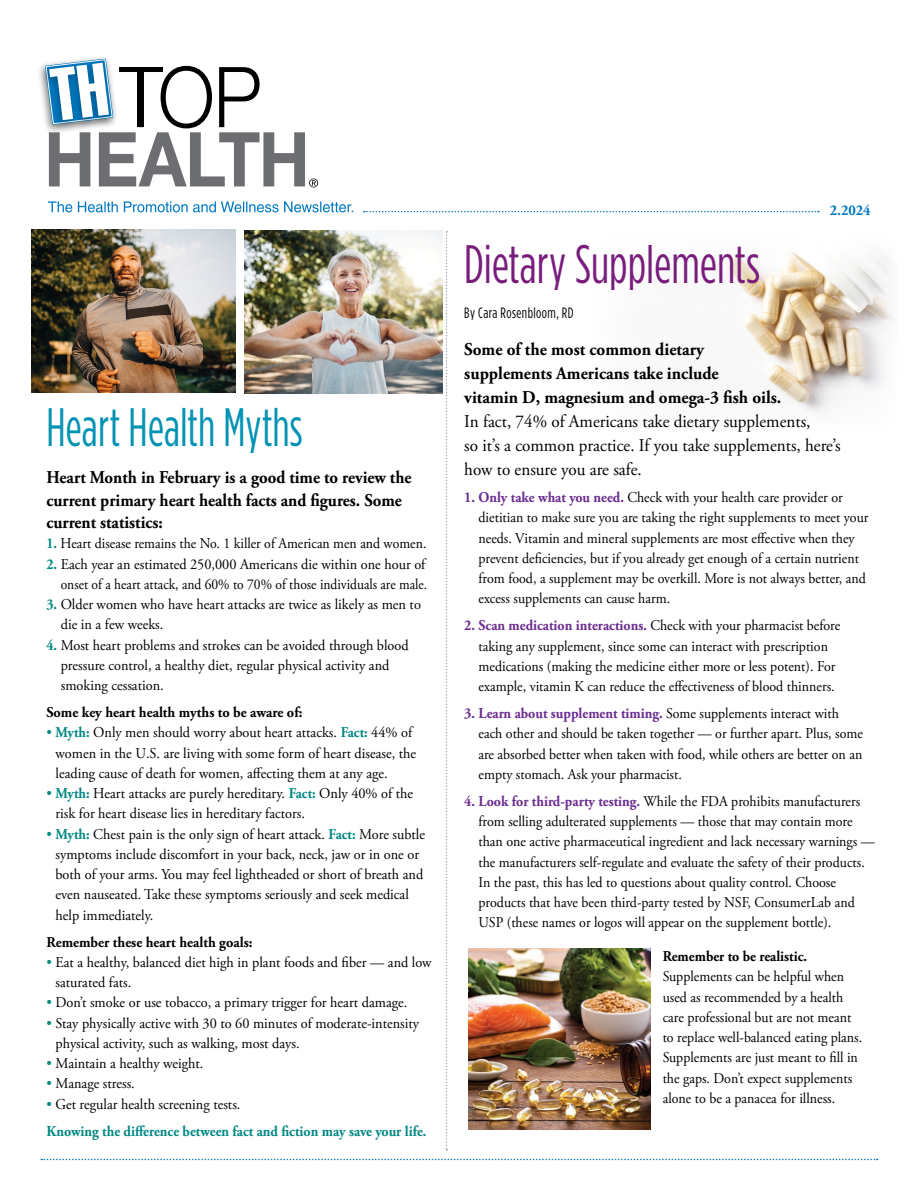
<style>
.page{position:relative;width:918px;height:1188px;background:#fff}
.page>*{position:absolute;margin:0;border:0;box-sizing:border-box;transform-origin:0 0}
.t1{font:54px "Gotham Condensed";color:#781d7d;scale:.9 1}
.t2{font:54px "Gotham Condensed";letter-spacing:.005em;color:#0093b4;scale:.85 1}
.t3{font:18px/24px "Adobe Garamond Pro";color:#000;scale:.95 1}
.t4{font:700 18px/22.5px "Adobe Garamond Pro";color:#000;scale:.93 1}
.t5{font:700 18px/24px "Adobe Garamond Pro";color:#000;scale:.95 1}
.t6{font:15px/20.2px "Adobe Garamond Pro";color:#000;scale:.93 1}
.t7{font:15px/20.2px "Adobe Garamond Pro";color:#000;scale:.95 1}
.t8{font:700 15px/27px "Adobe Garamond Pro";color:#008883;scale:.93 1}
.t9{font:700 15px "Adobe Garamond Pro";color:#000;scale:.95 1}
.t10{font:15px "Adobe Garamond Pro";color:#000;scale:.92 1}
.t11{font:700 15px "Adobe Garamond Pro";color:#000;scale:.93 1}
.t12{font:15px "Gotham Condensed";letter-spacing:.03em;color:#000;scale:.95 1}
.t13{font:700 15px "Adobe Garamond Pro";color:#0079c1;scale:.95 1}
.s1{font-weight:700;color:#008883}
.s2{color:#008883}
.s3{font-weight:400}
.s4{font-weight:400;color:#000}
.s5{font-weight:700;color:#6a2c91}
</style>
<div class="page">
<div style="left:40px;top:58px;width:75px;height:72px;background:#000;opacity:.3"></div>
<svg style="left:364px;top:211px;width:455px;height:1px"></svg>
<svg style="left:48px;top:201px;width:305px;height:11px"></svg>
<svg style="left:45px;top:59px;width:273px;height:128px"></svg>
<svg style="left:41px;top:1159px;width:837px;height:1px"></svg>
<div style="left:119px;top:67px;width:44px;height:5px;background:#000"></div>
<img style="left:727px;top:251px;width:166px;height:162px">
<svg style="left:446px;top:231px;width:1px;height:920px"></svg>
<img style="left:244px;top:231px;width:199px;height:162px">
<img style="left:31px;top:230px;width:205px;height:163px">
<img style="left:468px;top:949px;width:182px;height:181px">
<h1 class="t2" style="left:46px;top:397px;width:303px">Heart Health Myths</h1>
<p class="t4" style="left:46px;top:466px;width:394px">Heart Month in February is a good time to review the current primary heart health facts and figures. Some current statistics:</p>
<p class="t10" style="left:46px;top:535px;width:415px"><span class="s1">1.</span> Heart disease remains the No. 1 killer of American men and women.</p>
<p class="t7" style="left:46px;top:554px;width:402px;text-align:right"><span class="s1">2.</span> Each year an estimated 250,000 Americans die within one hour of onset of a heart attack, and 60% to 70% of those individuals are male.</p>
<p class="t7" style="left:61px;top:595px;width:381px;text-indent:-14px"><span class="s1">3.</span> Older women who have heart attacks are twice as likely as men to die in a few weeks.</p>
<p class="t7" style="left:61px;top:635px;width:368px;text-indent:-14px"><span class="s1">4.</span> Most heart problems and strokes can be avoided through blood pressure control, a healthy diet, regular physical activity and smoking cessation.</p>
<p class="t9" style="left:46px;top:704px;width:271px">Some key heart health myths to be aware of:</p>
<p class="t7" style="left:56px;top:723px;width:381px;text-indent:-9px"><span class="s2">•</span> <span class="s1">Myth:</span> Only men should worry about heart attacks. <span class="s1">Fact:</span> 44% of women in the U.S. are living with some form of heart disease, the leading cause of death for women, affecting them at any age.</p>
<p class="t7" style="left:56px;top:784px;width:378px;text-indent:-9px"><span class="s2">•</span> <span class="s1">Myth:</span> Heart attacks are purely hereditary. <span class="s1">Fact:</span> Only 40% of the risk for heart disease lies in hereditary factors.</p>
<p class="t7" style="left:56px;top:824px;width:391px;text-indent:-9px"><span class="s2">•</span> <span class="s1">Myth:</span> Chest pain is the only sign of heart attack. <span class="s1">Fact:</span> More subtle symptoms include discomfort in your back, neck, jaw or in one or both of your arms. You may feel lightheaded or short of breath and even nauseated. Take these symptoms seriously and seek medical help immediately.</p>
<p class="t9" style="left:46px;top:933px;width:218px">Remember these heart health goals:</p>
<p class="t7" style="left:56px;top:952px;width:397px;text-indent:-9px"><span class="s2">•</span> Eat a healthy, balanced diet high in plant foods and fiber — and low saturated fats.</p>
<p class="t7" style="left:46px;top:993px;width:381px"><span class="s2">•</span> Don’t smoke or use tobacco, a primary trigger for heart damage.</p>
<p class="t7" style="left:56px;top:1013px;width:384px;text-indent:-9px"><span class="s2">•</span> Stay physically active with 30 to 60 minutes of moderate-intensity physical activity, such as walking, most days.</p>
<p class="t7" style="left:46px;top:1054px;width:167px"><span class="s2">•</span> Maintain a healthy weight.</p>
<p class="t7" style="left:46px;top:1074px;width:95px"><span class="s2">•</span> Manage stress.</p>
<p class="t8" style="left:46px;top:1091px;width:410px"><span class="s3">•</span> <span class="s4">Get regular health screening tests.<br></span>Knowing the difference between fact and fiction may save your life.</p>
<h1 class="t1" style="left:464px;top:233px;width:330px">Dietary Supplements</h1>
<p class="t13" style="left:830px;top:201px;width:44px">2.2024</p>
<p class="t12" style="left:464px;top:305px;width:117px">By Cara Rosenbloom, RD</p>
<p class="t5" style="left:464px;top:338px;width:335px">Some of the most common dietary supplements Americans take include<br>vitamin D, magnesium and omega-3 fish oils.</p>
<p class="t3" style="left:464px;top:410px;width:398px">In fact, 74% of Americans take dietary supplements,<br>so it’s a common practice. If you take supplements, here’s how to ensure you are safe.</p>
<p class="t6" style="left:479px;top:488px;width:421px;text-indent:-14px"><span class="s5">1. Only take what you need.</span> Check with your health care provider or dietitian to make sure you are taking the right supplements to meet your needs. Vitamin and mineral supplements are most effective when they prevent deficiencies, but if you already get enough of a certain nutrient from food, a supplement may be overkill. More is not always better, and excess supplements can cause harm.</p>
<p class="t6" style="left:479px;top:616px;width:391px;text-indent:-14px"><span class="s5">2. Scan medication interactions.</span> Check with your pharmacist before taking any supplement, since some can interact with prescription medications (making the medicine either more or less potent). For example, vitamin K can reduce the effectiveness of blood thinners.</p>
<p class="t6" style="left:479px;top:704px;width:415px;text-indent:-14px"><span class="s5">3. Learn about supplement timing.</span> Some supplements interact with each other and should be taken together — or further apart. Plus, some are absorbed better when taken with food, while others are better on an empty stomach. Ask your pharmacist.</p>
<p class="t6" style="left:479px;top:792px;width:428px;text-indent:-14px"><span class="s5">4. Look for third-party testing.</span> While the FDA prohibits manufacturers from selling adulterated supplements — those that may contain more than one active pharmaceutical ingredient and lack necessary warnings — the manufacturers self-regulate and evaluate the safety of their products.<br>In the past, this has led to questions about quality control. Choose products that have been third-party tested by NSF, ConsumerLab and USP (these names or logos will appear on the supplement bottle).</p>
<p class="t11" style="left:663px;top:948px;width:157px">Remember to be realistic.</p>
<p class="t6" style="left:663px;top:967px;width:216px">Supplements can be helpful when used as recommended by a health care professional but are not meant to replace well-balanced eating plans.<br>Supplements are just meant to fill in the gaps. Don’t expect supplements alone to be a panacea for illness.</p>
</div>
